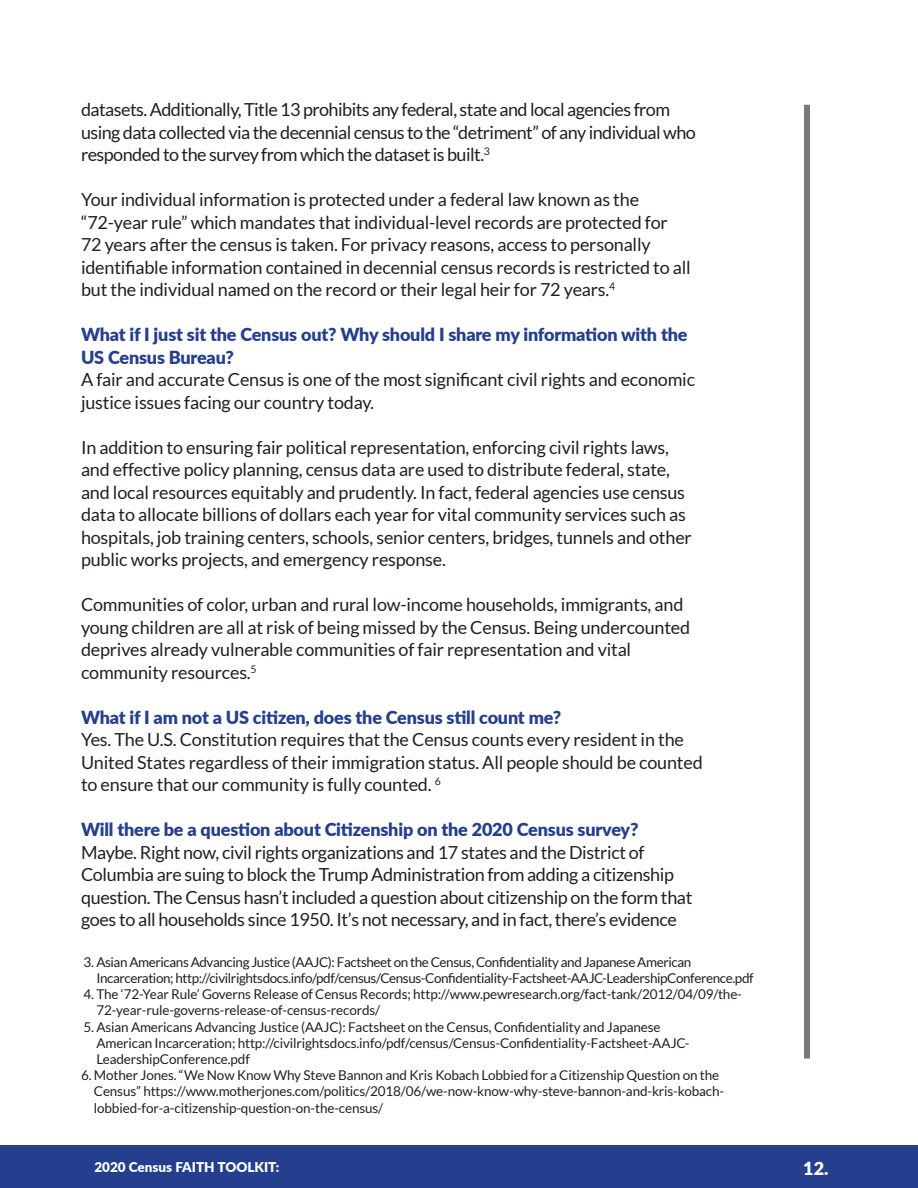
<style>
.page{position:relative;width:918px;height:1188px;background:#fff}
.page>*{position:absolute;margin:0;border:0;box-sizing:border-box;transform-origin:0 0}
.t1{font:18px/22.5px "Lato";letter-spacing:-.01em;color:#231f20}
.t2{font:18px/22.5px "Lato";letter-spacing:-.03em;color:#231f20}
.t3{font:900 18px/22.5px "Lato";letter-spacing:-.01em;color:#253f8e}
.t4{font:900 18px "Lato";color:#fff}
.t5{font:13.5px/16.2px "Lato";letter-spacing:-.01em;color:#231f20}
.t6{font:13.5px/16.2px "Lato";letter-spacing:-.03em;color:#231f20}
.t7{font:900 13.5px "Lato";color:#fff}
</style>
<div class="page">
<div style="left:804px;top:105px;width:6px;height:954px;background:#797a77"></div>
<div style="left:0;top:1146px;width:918px;height:42px;background:#253f8e"></div>
<p class="t2" style="left:81px;top:98px;width:616px">datasets. Additionally, Title 13 prohibits any federal, state and local agencies from using data collected via the decennial census to the “detriment” of any individual who responded to the survey from which the dataset is built.<sup>3</sup></p>
<p class="t1" style="left:81px;top:188px;width:611px">Your individual information is protected under a federal law known as the “72-year rule” which mandates that individual-level records are protected for 72 years after the census is taken. For privacy reasons, access to personally identifiable information contained in decennial census records is restricted to all but the individual named on the record or their legal heir for 72 years.<sup>4</sup></p>
<p class="t3" style="left:81px;top:323px;width:608px">What if I just sit the Census out? Why should I share my information with the<br>US Census Bureau?</p>
<p class="t1" style="left:81px;top:368px;width:616px">A fair and accurate Census is one of the most significant civil rights and economic justice issues facing our country today.</p>
<p class="t1" style="left:81px;top:436px;width:612px">In addition to ensuring fair political representation, enforcing civil rights laws, and effective policy planning, census data are used to distribute federal, state, and local resources equitably and prudently. In fact, federal agencies use census data to allocate billions of dollars each year for vital community services such as hospitals, job training centers, schools, senior centers, bridges, tunnels and other public works projects, and emergency response.</p>
<p class="t1" style="left:81px;top:593px;width:611px">Communities of color, urban and rural low-income households, immigrants, and young children are all at risk of being missed by the Census. Being undercounted deprives already vulnerable communities of fair representation and vital community resources.<sup>5</sup></p>
<p class="t3" style="left:81px;top:705px;width:482px">What if I am not a US citizen, does the Census still count me?</p>
<p class="t1" style="left:81px;top:728px;width:623px">Yes. The U.S. Constitution requires that the Census counts every resident in the<br>United States regardless of their immigration status. All people should be counted to ensure that our community is fully counted. <sup>6</sup></p>
<p class="t3" style="left:81px;top:818px;width:559px">Will there be a question about Citizenship on the 2020 Census survey?</p>
<p class="t1" style="left:81px;top:841px;width:613px">Maybe. Right now, civil rights organizations and 17 states and the District of Columbia are suing to block the Trump Administration from adding a citizenship question. The Census hasn’t included a question about citizenship on the form that goes to all households since 1950. It’s not necessary, and in fact, there’s evidence</p>
<p class="t6" style="left:96px;top:954px;width:659px;text-indent:-13px">3. Asian Americans Advancing Justice (AAJC): Factsheet on the Census, Confidentiality and Japanese American<br>Incarceration; http://civilrightsdocs.info/pdf/census/Census-Confidentiality-Factsheet-AAJC-LeadershipConference.pdf</p>
<p class="t5" style="left:96px;top:986px;width:647px;text-indent:-13px">4. The ‘72-Year Rule’ Governs Release of Census Records; http://www.pewresearch.org/fact-tank/2012/04/09/the-<br>72-year-rule-governs-release-of-census-records/</p>
<p class="t5" style="left:96px;top:1019px;width:595px;text-indent:-13px">5. Asian Americans Advancing Justice (AAJC): Factsheet on the Census, Confidentiality and Japanese<br>American Incarceration; http://civilrightsdocs.info/pdf/census/Census-Confidentiality-Factsheet-AAJC-<br>LeadershipConference.pdf</p>
<p class="t5" style="left:94px;top:1067px;width:632px;text-indent:-13px">6. Mother Jones. “We Now Know Why Steve Bannon and Kris Kobach Lobbied for a Citizenship Question on the<br>Census” https://www.motherjones.com/politics/2018/06/we-now-know-why-steve-bannon-and-kris-kobach&shy;lobbied-for-a-citizenship-question-on-the-census/</p>
<p class="t7" style="left:94px;top:1157px;width:186px">2020 Census FAITH TOOLKIT:</p>
<p class="t4" style="left:803px;top:1155px;width:27px">12.</p>
</div>
